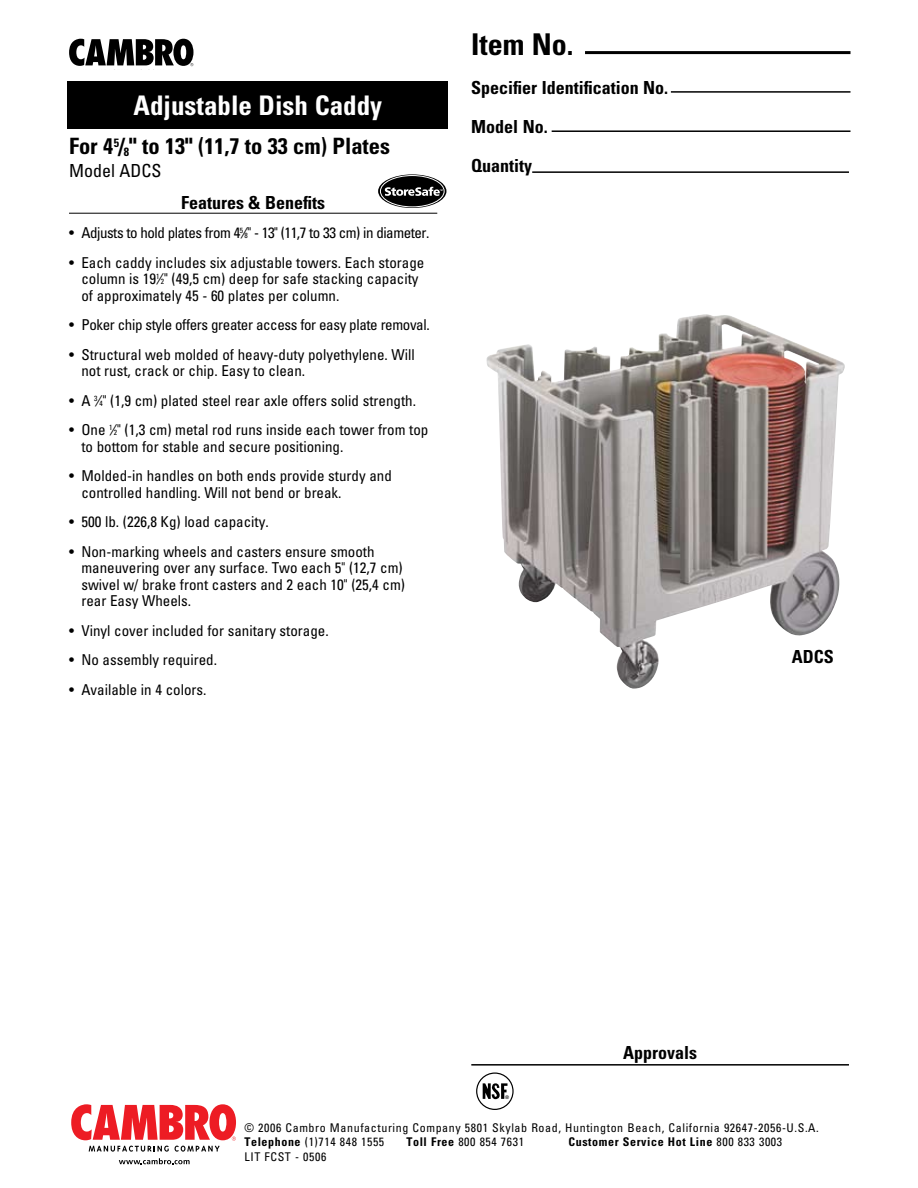
<style>
.page{position:relative;width:918px;height:1188px;background:#fff}
.page>*{position:absolute;margin:0;border:0;box-sizing:border-box;transform-origin:0 0}
.t1{font:700 condensed 30px "Univers";color:#000}
.t2{font:700 condensed 27px "Univers";color:#fff}
.t3{font:700 condensed 22.5px "Univers";color:#000}
.t4{font:700 condensed 18px/39px "Univers";color:#000}
.t5{font:condensed 18px "Univers";color:#000}
.t6{font:condensed 15px/16.5px "Univers";color:#000}
.t7{font:condensed 15px "Univers";letter-spacing:-.03em;color:#000}
.t8{font:condensed 15px "Univers";letter-spacing:-.025em;color:#000}
.t9{font:condensed 12px/14.4px "Univers";letter-spacing:.05em;color:#000}
.t10{font:700 condensed 12px "Univers";letter-spacing:.05em;color:#000}
.t11{font:700 condensed 4.8px "Helvetica";color:#000}
.s1{font-size:12px}
.s2{font-size:7.5px}
.s3{font-weight:700}
.s4{font-weight:400}
</style>
<div class="page">
<hr style="left:585px;top:51px;width:265px;height:3px;background:#000">
<hr style="left:671px;top:91px;width:179px;height:2px;background:#000">
<hr style="left:552px;top:130px;width:298px;height:2px;background:#000">
<hr style="left:532px;top:171px;width:317px;height:2px;background:#000">
<svg style="left:71px;top:1104px;width:165px;height:48px"></svg>
<svg style="left:119px;top:1158px;width:71px;height:6px"></svg>
<hr style="left:69px;top:213px;width:368px;height:1px;background:#000">
<div style="left:68px;top:81px;width:380px;height:48px;background:#000"></div>
<svg style="left:378px;top:174px;width:68px;height:34px"></svg>
<div style="left:380px;top:175px;width:64px;height:32px;border:1px solid #fff;border-radius:50%"></div>
<svg style="left:385px;top:187px;width:58px;height:9px"></svg>
<hr style="left:471px;top:1064px;width:378px;height:2px;background:#000">
<img style="left:486px;top:314px;width:359px;height:375px">
<svg style="left:476px;top:1072px;width:38px;height:38px"></svg>
<svg style="left:69px;top:39px;width:124px;height:27px"></svg>
<h2 class="t2" style="left:134px;top:89px;width:250px">Adjustable Dish Caddy</h2>
<h3 class="t3" style="left:69px;top:133px;width:323px">For 4<sup>5</sup>/<span class="s1">8</span>" to 13" (11,7 to 33 cm) Plates</h3>
<p class="t5" style="left:69px;top:159px;width:94px">Model ADCS</p>
<p class="t4" style="left:181px;top:183px;width:145px">Features &amp; Benefits</p>
<p class="t7" style="left:69px;top:224px;width:362px">• Adjusts to hold plates from 4<sup>5</sup>⁄<span class="s2">8</span>" - 13" (11,7 to 33 cm) in diameter.</p>
<p class="t6" style="left:81px;top:254px;width:345px;text-indent:-12px">• Each caddy includes six adjustable towers. Each storage column is 19<sup>1</sup>⁄<span class="s2">2</span>" (49,5 cm) deep for safe stacking capacity of approximately 45 - 60 plates per column.</p>
<p class="t8" style="left:69px;top:316px;width:362px">• Poker chip style offers greater access for easy plate removal.</p>
<p class="t6" style="left:81px;top:346px;width:335px;text-indent:-12px">• Structural web molded of heavy-duty polyethylene. Will not rust, crack or chip. Easy to clean.</p>
<p class="t6" style="left:69px;top:392px;width:349px">• A <sup>3</sup>⁄<span class="s2">4</span>" (1,9 cm) plated steel rear axle offers solid strength.</p>
<p class="t6" style="left:81px;top:421px;width:348px;text-indent:-12px">• One <sup>1</sup>⁄<span class="s2">2</span>" (1,3 cm) metal rod runs inside each tower from top to bottom for stable and secure positioning.</p>
<p class="t6" style="left:81px;top:467px;width:312px;text-indent:-12px">• Molded-in handles on both ends provide sturdy and controlled handling. Will not bend or break.</p>
<p class="t6" style="left:69px;top:513px;width:201px">• 500 lb. (226,8 Kg) load capacity.</p>
<p class="t6" style="left:81px;top:543px;width:325px;text-indent:-12px">• Non-marking wheels and casters ensure smooth maneuvering over any surface. Two each 5" (12,7 cm) swivel w/ brake front casters and 2 each 10" (25,4 cm) rear Easy Wheels.</p>
<p class="t6" style="left:69px;top:622px;width:261px">• Vinyl cover included for sanitary storage.</p>
<p class="t6" style="left:69px;top:651px;width:150px">• No assembly required.</p>
<p class="t6" style="left:69px;top:681px;width:139px">• Available in 4 colors.</p>
<h1 class="t1" style="left:471px;top:26px;width:104px">Item No.</h1>
<p class="t4" style="left:471px;top:68px;width:198px">Specifier Identification No.<br>Model No.<br>Quantity</p>
<p class="t4" style="left:792px;top:637px;width:44px">ADCS</p>
<p class="t11" style="left:505px;top:1094px;width:5px">®</p>
<p class="t4" style="left:623px;top:1033px;width:75px">Approvals</p>
<p class="t9" style="left:245px;top:1120px;width:576px">© 2006 Cambro Manufacturing Company 5801 Skylab Road, Huntington Beach, California 92647-2056-U.S.A.<br><span class="s3">Telephone</span> (1)714 848 1555</p>
<p class="t9" style="left:407px;top:1134px;width:119px"><span class="s3">Toll Free</span> 800 854 7631</p>
<p class="t10" style="left:569px;top:1135px;width:215px">Customer Service Hot Line <span class="s4">800 833 3003</span></p>
<p class="t9" style="left:245px;top:1149px;width:34px">LIT fcst</p>
<p class="t9" style="left:295px;top:1149px;width:33px">- 0506</p>
</div>
